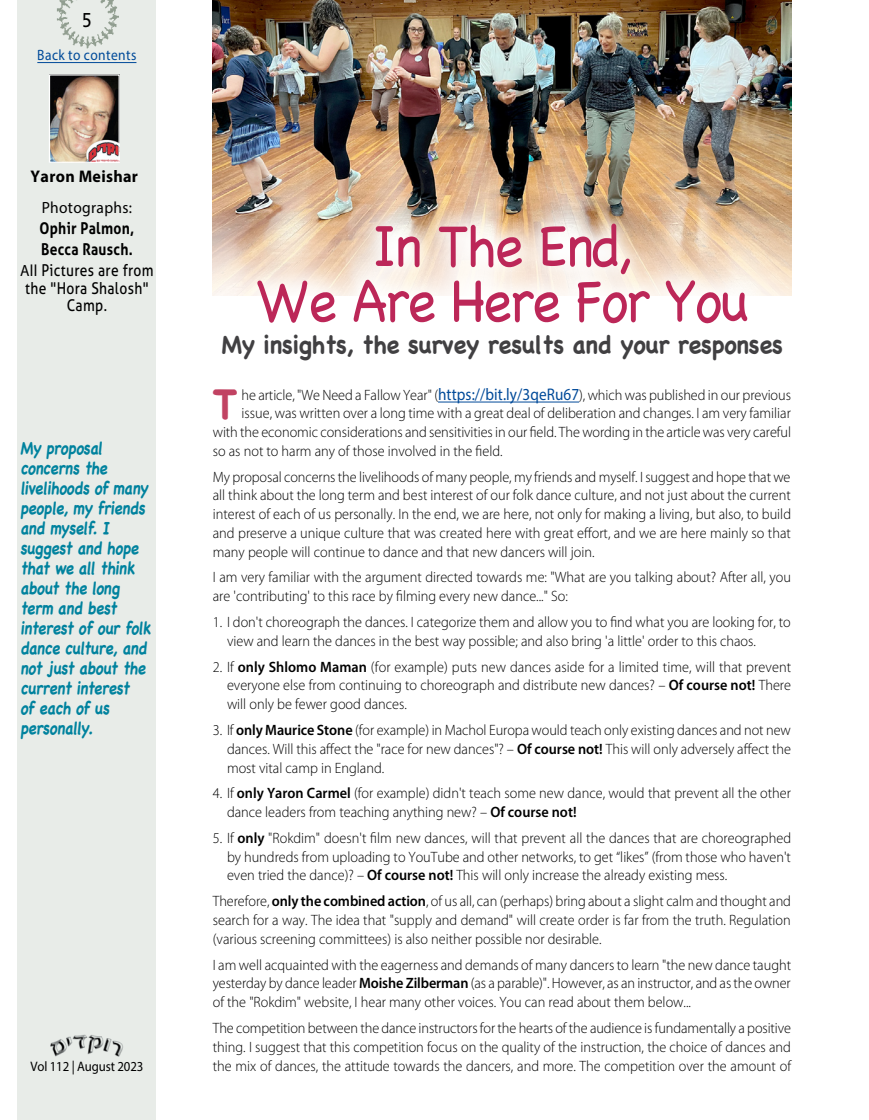
<style>
.page{position:relative;width:869px;height:1120px;background:#fff}
.page>*{position:absolute;margin:0;border:0;box-sizing:border-box;transform-origin:0 0}
.t1{font:60px/55px "Chalkboard";letter-spacing:-.03em;color:#bc2758;text-align:center;scale:.9 1}
.t2{font:700 41.5px "Chalkboard";color:#c14262}
.t3{font:700 25px "Chalkboard";letter-spacing:-.01em;color:#414042;scale:.95 1}
.t4{font:20px "Frutiger";color:#000;scale:.85 1}
.t5{font:700 17.5px/20px "Chalkboard";color:#00829e;scale:.85 1}
.t6{font:700 16.88px "Myriad Pro";letter-spacing:.02em;color:#000;scale:.95 1}
.t7{font:700 16.25px/21px "Aller";letter-spacing:.02em;color:#000;text-align:center;scale:.85 1}
.t8{font:16.25px/17.5px "Aller";letter-spacing:.025em;color:#000;text-align:center;scale:.85 1}
.t9{font:16.25px "Myriad Pro";letter-spacing:.02em;color:#000;scale:.95 1}
.t10{font:300 15px/18.8px "Myriad Pro";color:#000;text-align:justify;scale:.95 1}
.t11{font:15px "Myriad Pro";letter-spacing:.03em;color:#004a99;scale:.9 1}
.t12{font:13.75px "Myriad Pro";letter-spacing:-.01em;color:#000;scale:.93 1}
.s1{font-family:"Myriad Pro";font-weight:400}
.s2{font-weight:400}
.s3{font-weight:400;font-size:16.88px;color:#004a99}
.s4{font-weight:600}
</style>
<div class="page">
<div style="left:18px;top:0;width:138px;height:1120px;background:#e8ece8"></div>
<img style="left:57px;top:0;width:61px;height:49px">
<img style="left:50px;top:1034px;width:73px;height:23px">
<hr style="left:37px;top:62px;width:99px;height:1px;background:#004a99">
<img style="left:213px;top:0;width:578px;height:198px">
<img style="left:51px;top:76px;width:67px;height:85px">
<div style="left:49px;top:74px;width:71px;height:89px;border:1px solid #fff"></div>
<svg style="left:212px;top:198px;width:580px;height:98px"></svg>
<hr style="left:438px;top:402px;width:141px;height:1px;background:#004a99">
<h3 class="t4" style="left:82px;top:9px;width:13px">5</h3>
<p class="t11" style="left:37px;top:46px;width:112px">Back to contents</p>
<p class="t6" style="left:31px;top:165px;width:114px">Yaron Meishar</p>
<p class="t9" style="left:42px;top:197px;width:96px">Photographs:</p>
<p class="t7" style="left:20px;top:217px;width:159px">Ophir Palmon,<br>Becca Rausch.<br><span class="s1">All</span> <span class="s2">Pictures are from</span></p>
<p class="t8" style="left:25px;top:279px;width:146px">the "Hora Shalosh"<br>Camp.</p>
<p class="t5" style="left:20px;top:438px;width:159px">My proposal concerns the livelihoods of many people, my friends and myself. I suggest and hope that we all think about the long term and best interest of our folk dance culture, and not just about the current interest of each of us personally.</p>
<p class="t12" style="left:30px;top:1058px;width:123px">Vol 112 | August 2023</p>
<h1 class="t1" style="left:256px;top:218px;width:547px">In The End,<br>We Are Here For You</h1>
<h3 class="t3" style="left:222px;top:330px;width:591px">My insights, the survey results and your responses</h3>
<h2 class="t2" style="left:213px;top:380px;width:26px">T</h2>
<p class="t10" style="left:241px;top:385px;width:579px">he article, "We Need a Fallow Year" (<span class="s3">https://bit.ly/3qeRu67</span>), which was published in our previous</p>
<p class="t10" style="left:241px;top:404px;width:579px">issue, was written over a long time with a great deal of deliberation and changes. I am very familiar</p>
<p class="t10" style="left:213px;top:423px;width:610px">with the economic considerations and sensitivities in our field. The wording in the article was very careful</p>
<p class="t10" style="left:213px;top:442px;width:306px">so as not to harm any of those involved in the field.</p>
<p class="t10" style="left:213px;top:467px;width:610px">My proposal concerns the livelihoods of many people, my friends and myself. I suggest and hope that we all think about the long term and best interest of our folk dance culture, and not just about the current interest of each of us personally. In the end, we are here, not only for making a living, but also, to build and preserve a unique culture that was created here with great effort, and we are here mainly so that many people will continue to dance and that new dancers will join.</p>
<p class="t10" style="left:213px;top:568px;width:610px">I am very familiar with the argument directed towards me: "What are you talking about? After all, you are 'contributing' to this race by filming every new dance..." So:</p>
<p class="t10" style="left:227px;top:613px;width:594px;text-indent:-14px">1. I don't choreograph the dances. I categorize them and allow you to find what you are looking for, to view and learn the dances in the best way possible; and also bring 'a little' order to this chaos.</p>
<p class="t10" style="left:227px;top:657px;width:595px;text-indent:-14px">2. If <span class="s4">only Shlomo Maman</span> (for example) puts new dances aside for a limited time, will that prevent everyone else from continuing to choreograph and distribute new dances? – <span class="s4">Of course not!</span> There will only be fewer good dances.</p>
<p class="t10" style="left:227px;top:721px;width:595px;text-indent:-14px">3. If <span class="s4">only Maurice Stone</span> (for example) in Machol Europa would teach only existing dances and not new dances. Will this affect the "race for new dances"? – <span class="s4">Of course not!</span> This will only adversely affect the most vital camp in England.</p>
<p class="t10" style="left:227px;top:784px;width:595px;text-indent:-14px">4. If <span class="s4">only Yaron Carmel</span> (for example) didn't teach some new dance, would that prevent all the other dance leaders from teaching anything new? – <span class="s4">Of course not!</span></p>
<p class="t10" style="left:227px;top:829px;width:595px;text-indent:-14px">5. If <span class="s4">only</span> "Rokdim" doesn't film new dances, will that prevent all the dances that are choreographed by hundreds from uploading to YouTube and other networks, to get “likes” (from those who haven't even tried the dance)? – <span class="s4">Of course not!</span> This will only increase the already existing mess.</p>
<p class="t10" style="left:213px;top:892px;width:610px">Therefore, <span class="s4">only the combined action</span>, of us all, can (perhaps) bring about a slight calm and thought and search for a way. The idea that "supply and demand" will create order is far from the truth. Regulation (various screening committees) is also neither possible nor desirable.</p>
<p class="t10" style="left:213px;top:955px;width:610px">I am well acquainted with the eagerness and demands of many dancers to learn "the new dance taught yesterday by dance leader <span class="s4">Moishe Zilberman</span> (as a parable)". However, as an instructor, and as the owner of the "Rokdim" website, I hear many other voices. You can read about them below...</p>
<p class="t10" style="left:213px;top:1019px;width:610px">The competition between the dance instructors for the hearts of the audience is fundamentally a positive thing. I suggest that this competition focus on the quality of the instruction, the choice of dances and the mix of dances, the attitude towards the dancers, and more. The competition over the amount of</p>
</div>
